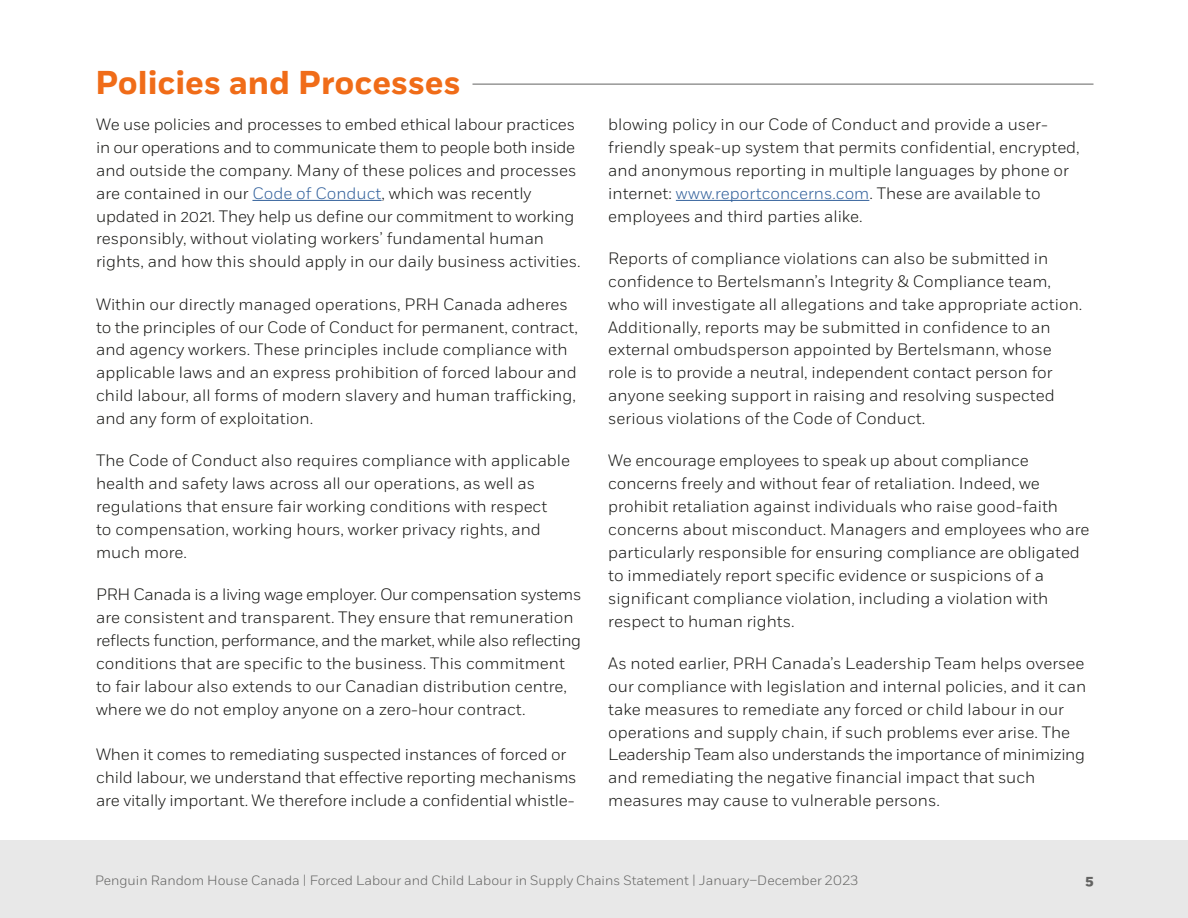
<style>
.page{position:relative;width:1188px;height:918px;background:#fff}
.page>*{position:absolute;margin:0;border:0;box-sizing:border-box;transform-origin:0 0}
.HEADING_Fort_ORANGE{font:700 33px "Fort";color:#f06c18}
.Body_Fort_11{font:300 16.5px/22.8px "Fort";color:#171714}
.t1{font:300 13.5px "Fort";color:#636362}
.t2{font:800 13.5px "Fort";color:#636362}
.s1{color:#31609b}
</style>
<div class="page">
<div style="left:0;top:841px;width:1188px;height:77px;background:#e8e8e8"></div>
<hr style="left:252px;top:200px;width:130px;height:1px;background:#31609b">
<hr style="left:676px;top:200px;width:193px;height:1px;background:#31609b">
<hr style="left:472px;top:84px;width:622px;height:1px;background:#636362">
<p class="HEADING_Fort_ORANGE" style="left:95px;top:62px;width:367px">Policies and Processes</p>
<p class="Body_Fort_11" style="left:96px;top:113px;width:486px">We use policies and processes to embed ethical labour practices in our operations and to communicate them to people both inside and outside the company. Many of these polices and processes are contained in our <span class="s1">Code of Conduct</span>, which was recently updated in 2021. They help us define our commitment to working responsibly, without violating workers’ fundamental human rights, and how this should apply in our daily business activities.</p>
<p class="Body_Fort_11" style="left:96px;top:293px;width:483px">Within our directly managed operations, PRH Canada adheres to the principles of our Code of Conduct for permanent, contract, and agency workers. These principles include compliance with applicable laws and an express prohibition of forced labour and child labour, all forms of modern slavery and human trafficking, and any form of exploitation.</p>
<p class="Body_Fort_11" style="left:96px;top:449px;width:476px">The Code of Conduct also requires compliance with applicable health and safety laws across all our operations, as well as regulations that ensure fair working conditions with respect<br>to compensation, working hours, worker privacy rights, and much more.</p>
<p class="Body_Fort_11" style="left:96px;top:583px;width:487px">PRH Canada is a living wage employer. Our compensation systems are consistent and transparent. They ensure that remuneration reflects function, performance, and the market, while also reflecting conditions that are specific to the business. This commitment to fair labour also extends to our Canadian distribution centre, where we do not employ anyone on a zero-hour contract.</p>
<p class="Body_Fort_11" style="left:96px;top:743px;width:482px">When it comes to remediating suspected instances of forced or child labour, we understand that effective reporting mechanisms are vitally important. We therefore include a confidential whistle-</p>
<p class="Body_Fort_11" style="left:608px;top:113px;width:473px">blowing policy in our Code of Conduct and provide a user&shy;friendly speak-up system that permits confidential, encrypted, and anonymous reporting in multiple languages by phone or internet: <span class="s1">www.reportconcerns.com</span>. These are available to employees and third parties alike.</p>
<p class="Body_Fort_11" style="left:608px;top:247px;width:476px">Reports of compliance violations can also be submitted in confidence to Bertelsmann’s Integrity &amp; Compliance team, who will investigate all allegations and take appropriate action.<br>Additionally, reports may be submitted in confidence to an external ombudsperson appointed by Bertelsmann, whose role is to provide a neutral, independent contact person for anyone seeking support in raising and resolving suspected serious violations of the Code of Conduct.</p>
<p class="Body_Fort_11" style="left:608px;top:449px;width:483px">We encourage employees to speak up about compliance concerns freely and without fear of retaliation. Indeed, we prohibit retaliation against individuals who raise good-faith concerns about misconduct. Managers and employees who are particularly responsible for ensuring compliance are obligated to immediately report specific evidence or suspicions of a significant compliance violation, including a violation with respect to human rights.</p>
<p class="Body_Fort_11" style="left:608px;top:652px;width:479px">As noted earlier, PRH Canada’s Leadership Team helps oversee our compliance with legislation and internal policies, and it can take measures to remediate any forced or child labour in our operations and supply chain, if such problems ever arise. The Leadership Team also understands the importance of minimizing and remediating the negative financial impact that such measures may cause to vulnerable persons.</p>
<p class="t1" style="left:95px;top:872px;width:765px">Penguin Random House Canada | Forced Labour and Child Labour in Supply Chains Statement | January–December 2023</p>
<p class="t2" style="left:1085px;top:872px;width:10px">5</p>
</div>
